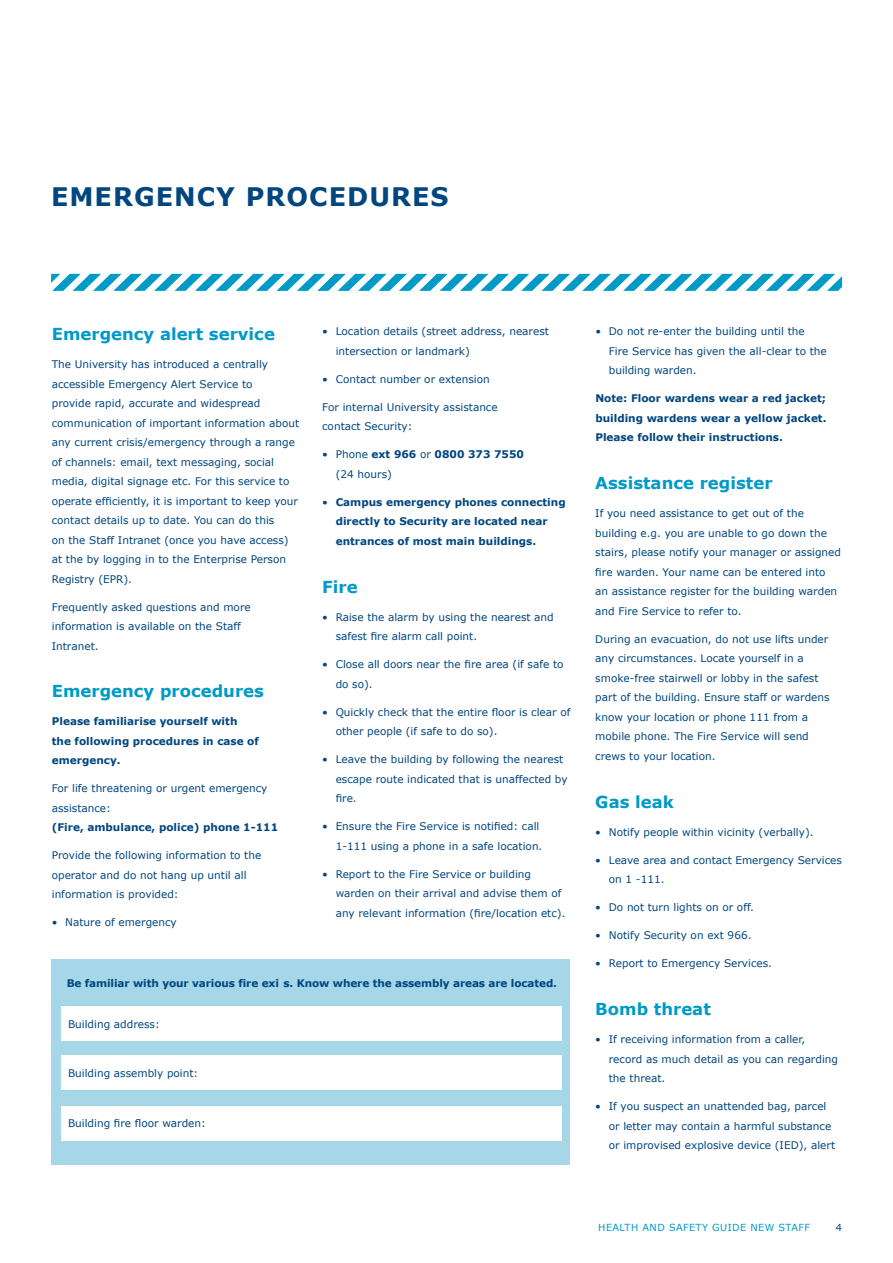
<style>
.page{position:relative;width:893px;height:1263px;background:#fff}
.page>*{position:absolute;margin:0;border:0;box-sizing:border-box;transform-origin:0 0}
.t1{font:700 25.5px "Verdana";letter-spacing:.04em;color:#00467f}
.t2{font:700 16.5px "Verdana";color:#009ac7}
.t3{font:10.5px/19.5px "Verdana";color:#00467f}
.t4{font:700 10.5px/19.5px "Verdana";color:#00467f}
.t5{font:9.75px "Verdana";letter-spacing:.04em;color:#009ac7}
.t6{font:9.75px "Verdana";color:#00467f}
.s1{font-weight:700}
.s2{font-weight:400}
.s3{font-style:inherit}
</style>
<div class="page">
<svg style="left:51px;top:274px;width:791px;height:17px"></svg>
<div style="left:51px;top:959px;width:519px;height:206px;background:#a5d7e9"></div>
<div style="left:62px;top:1007px;width:500px;height:34px;background:#fff"></div>
<div style="left:62px;top:1056px;width:500px;height:34px;background:#fff"></div>
<div style="left:62px;top:1106px;width:500px;height:34px;background:#fff"></div>
<h1 class="t1" style="left:51px;top:178px;width:399px">EMERGENCY PROCEDURES</h1>
<h2 class="t2" style="left:52px;top:322px;width:225px">Emergency alert service</h2>
<p class="t3" style="left:52px;top:355px;width:249px">The University has introduced a centrally accessible Emergency Alert Service to<br>provide rapid, accurate and widespread communication of important information about any current crisis/emergency through a range of channels: email, text messaging, social media, digital signage etc. For this service to operate efficiently, it is important to keep your contact details up to date. You can do this<br>on the Staff Intranet (once you have access) at the by logging in to the Enterprise Person Registry (EPR).</p>
<p class="t3" style="left:52px;top:597px;width:200px">Frequently asked questions and more information is available on the Staff<br>Intranet.</p>
<h2 class="t2" style="left:52px;top:680px;width:214px">Emergency procedures</h2>
<p class="t4" style="left:52px;top:712px;width:209px">Please familiarise yourself with the following procedures in case of emergency.</p>
<p class="t3" style="left:52px;top:779px;width:217px">For life threatening or urgent emergency assistance:</p>
<p class="t4" style="left:52px;top:818px;width:228px">(Fire, ambulance, police) phone 1-111</p>
<p class="t3" style="left:52px;top:846px;width:211px">Provide the following information to the operator and do not hang up until all information is provided:</p>
<p class="t3" style="left:52px;top:913px;width:127px">• Nature of emergency</p>
<p class="t3" style="left:336px;top:322px;width:215px;text-indent:-14px">• Location details (street address, nearest intersection or landmark)</p>
<p class="t3" style="left:322px;top:370px;width:169px">• Contact number or extension</p>
<p class="t3" style="left:322px;top:398px;width:177px">For internal University assistance contact Security:</p>
<p class="t3" style="left:336px;top:445px;width:190px;text-indent:-14px">• Phone <span class="s1">ext 966</span> or <span class="s1">0800 373 7550 </span>(24 hours)</p>
<p class="t4" style="left:336px;top:492px;width:231px;text-indent:-14px"><span class="s2">•</span> Campus emergency phones connecting directly to <span class="s3">Security</span> are located near entrances of most main buildings.</p>
<h2 class="t2" style="left:322px;top:575px;width:37px">Fire</h2>
<p class="t3" style="left:336px;top:607px;width:220px;text-indent:-14px">• Raise the alarm by using the nearest and safest fire alarm call point.</p>
<p class="t3" style="left:336px;top:655px;width:229px;text-indent:-14px">• Close all doors near the fire area (if safe to do so).</p>
<p class="t3" style="left:336px;top:702px;width:236px;text-indent:-14px">• Quickly check that the entire floor is clear of other people (if safe to do so).</p>
<p class="t3" style="left:336px;top:750px;width:233px;text-indent:-14px">• Leave the building by following the nearest escape route indicated that is unaffected by fire.</p>
<p class="t3" style="left:322px;top:817px;width:222px;text-align:right">• Ensure the Fire Service is notified: call<br>1-111 using a phone in a safe location.</p>
<p class="t3" style="left:336px;top:864px;width:231px;text-indent:-14px">• Report to the Fire Service or building warden on their arrival and advise them of any relevant information (fire/location etc).</p>
<p class="t4" style="left:67px;top:973px;width:492px">Be familiar with your various fire exi s. Know where the assembly areas are located.</p>
<p class="t3" style="left:68px;top:1014px;width:93px">Building address:</p>
<p class="t3" style="left:68px;top:1063px;width:132px">Building assembly point:</p>
<p class="t3" style="left:68px;top:1114px;width:139px">Building fire floor warden:</p>
<p class="t3" style="left:609px;top:322px;width:219px;text-indent:-14px">• Do not re-enter the building until the<br>Fire Service has given the all-clear to the building warden.</p>
<p class="t4" style="left:595px;top:389px;width:233px;text-align:justify">Note: Floor wardens wear a red jacket; building wardens wear a yellow jacket.<br>Please follow their instructions.</p>
<h2 class="t2" style="left:595px;top:472px;width:179px">Assistance register</h2>
<p class="t3" style="left:595px;top:504px;width:247px">If you need assistance to get out of the building e.g. you are unable to go down the stairs, please notify your manager or assigned fire warden. Your name can be entered into an assistance register for the building warden and Fire Service to refer to.</p>
<p class="t3" style="left:595px;top:629px;width:236px">During an evacuation, do not use lifts under any circumstances. Locate yourself in a smoke-free stairwell or lobby in the safest part of the building. Ensure staff or wardens know your location or phone 111 from a mobile phone. The Fire Service will send crews to your location.</p>
<h2 class="t2" style="left:595px;top:790px;width:80px">Gas leak</h2>
<p class="t3" style="left:595px;top:822px;width:220px">• Notify people within vicinity (verbally).</p>
<p class="t3" style="left:609px;top:850px;width:235px;text-indent:-14px">• Leave area and contact Emergency Services on 1 -111.</p>
<p class="t3" style="left:595px;top:898px;width:160px">• Do not turn lights on or off.</p>
<p class="t3" style="left:595px;top:926px;width:158px">• Notify Security on ext 966.</p>
<p class="t3" style="left:595px;top:954px;width:178px">• Report to Emergency Services.</p>
<h2 class="t2" style="left:595px;top:997px;width:117px">Bomb threat</h2>
<p class="t3" style="left:609px;top:1029px;width:231px;text-indent:-14px">• If receiving information from a caller, record as much detail as you can regarding the threat.</p>
<p class="t3" style="left:609px;top:1096px;width:228px;text-indent:-14px">• If you suspect an unattended bag, parcel or letter may contain a harmful substance or improvised explosive device (IED), alert</p>
<p class="t5" style="left:598px;top:1221px;width:213px">HEALTH AND SAFETY GUIDE NEW STAFF</p>
<p class="t6" style="left:836px;top:1221px;width:8px">4</p>
</div>
